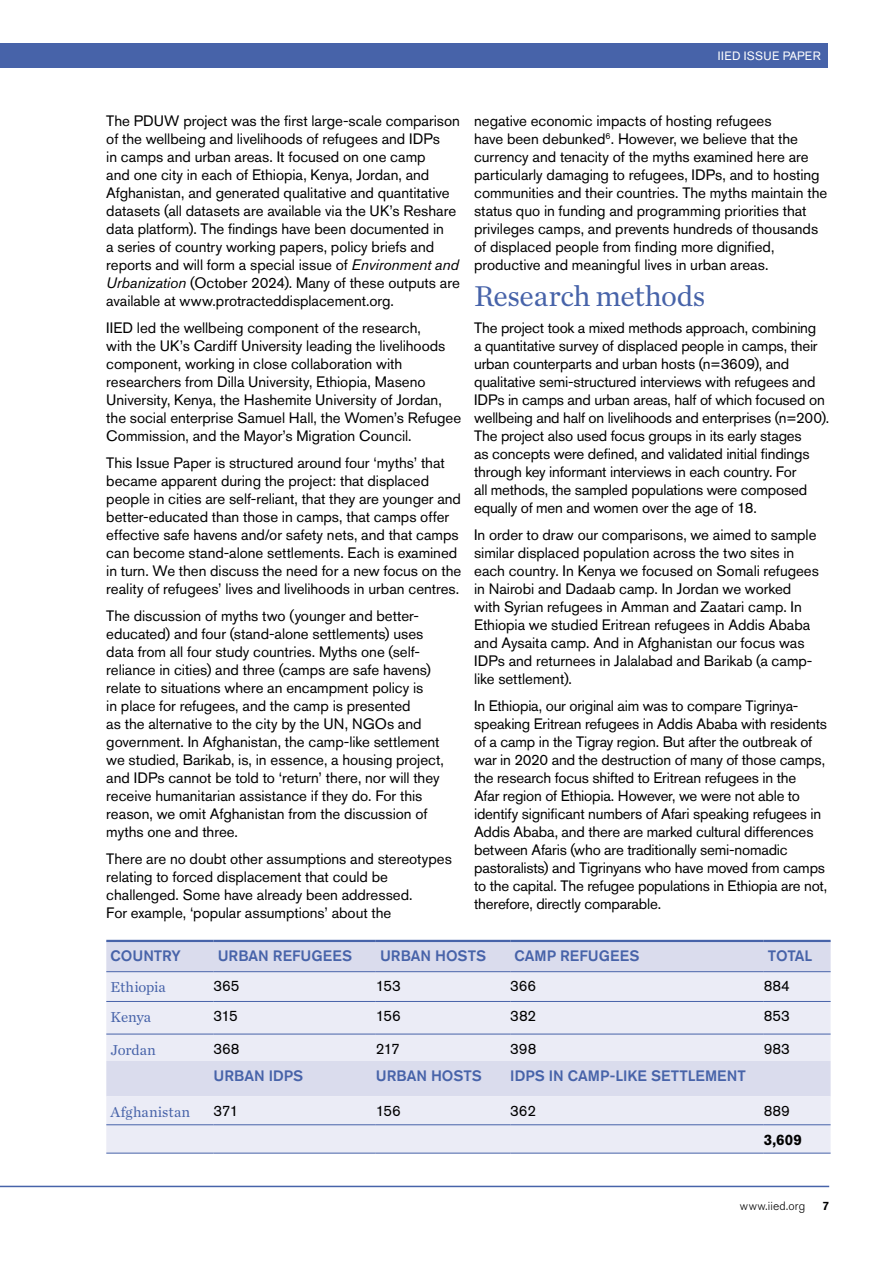
<style>
.page{position:relative;width:893px;height:1263px;background:#fff}
.page>*{position:absolute;margin:0;border:0;box-sizing:border-box;transform-origin:0 0}
.IIED_IP_Subheading{font:30px "Chronicle Text G1";letter-spacing:-.015em;color:#4763a9}
.IIED_IP_Body_copy{font:15px/18px "Akzidenz Grotesk BE";letter-spacing:-.005em;color:#000}
.IIED_IP_table_column_heading{font:500 15px "Akzidenz Grotesk BE";color:#4763a9}
.IIED_IP_table_body_copy{font:15px "Akzidenz Grotesk BE";letter-spacing:-.005em;color:#000}
.IIED_IP_table_subheading{font:15px "Chronicle Text G1";color:#4763a9}
.IIED_IP_table_body_copy-2{font:700 15px "Akzidenz Grotesk BE";color:#000}
.t1{font:12px "Akzidenz Grotesk BE";letter-spacing:.02em;color:#fff}
.t2{font:300 12px "Akzidenz Grotesk BE";letter-spacing:.015em;color:#000}
.t3{font:500 12px "Akzidenz Grotesk BE";color:#000}
.s1{font-style:italic}
</style>
<div class="page">
<div style="left:0;top:43px;width:828px;height:24px;background:#4763a9"></div>
<hr style="left:0;top:1186px;width:829px;height:1px;background:#4763a9">
<div style="left:106px;top:942px;width:725px;height:29px;background:#dadced"></div>
<svg style="left:106px;top:972px;width:725px;height:181px;fill:#ebecf6"></svg>
<hr style="left:106px;top:940px;width:107px;height:2px;background:#4763a9">
<hr style="left:213px;top:940px;width:163px;height:2px;background:#4763a9">
<hr style="left:376px;top:940px;width:134px;height:2px;background:#4763a9">
<hr style="left:510px;top:940px;width:254px;height:2px;background:#4763a9">
<hr style="left:764px;top:940px;width:67px;height:2px;background:#4763a9">
<hr style="left:106px;top:971px;width:107px;height:1px;background:#4763a9">
<hr style="left:213px;top:971px;width:163px;height:1px;background:#4763a9">
<hr style="left:376px;top:971px;width:134px;height:1px;background:#4763a9">
<hr style="left:510px;top:971px;width:254px;height:1px;background:#4763a9">
<hr style="left:764px;top:971px;width:67px;height:1px;background:#4763a9">
<hr style="left:106px;top:1001px;width:107px;height:1px;background:#4763a9">
<hr style="left:213px;top:1001px;width:163px;height:1px;background:#4763a9">
<hr style="left:106px;top:1124px;width:107px;height:1px;background:#4763a9">
<hr style="left:213px;top:1124px;width:163px;height:1px;background:#4763a9">
<hr style="left:106px;top:1034px;width:107px;height:1px;background:#4763a9">
<hr style="left:213px;top:1034px;width:163px;height:1px;background:#4763a9">
<hr style="left:106px;top:1153px;width:107px;height:1px;background:#4763a9">
<hr style="left:213px;top:1153px;width:163px;height:1px;background:#4763a9">
<hr style="left:376px;top:1001px;width:134px;height:1px;background:#4763a9">
<hr style="left:510px;top:1001px;width:254px;height:1px;background:#4763a9">
<hr style="left:764px;top:1001px;width:67px;height:1px;background:#4763a9">
<hr style="left:376px;top:1034px;width:134px;height:1px;background:#4763a9">
<hr style="left:510px;top:1034px;width:254px;height:1px;background:#4763a9">
<hr style="left:764px;top:1034px;width:67px;height:1px;background:#4763a9">
<hr style="left:376px;top:1124px;width:134px;height:1px;background:#4763a9">
<hr style="left:510px;top:1124px;width:254px;height:1px;background:#4763a9">
<hr style="left:764px;top:1124px;width:67px;height:1px;background:#4763a9">
<hr style="left:376px;top:1153px;width:134px;height:1px;background:#4763a9">
<hr style="left:510px;top:1153px;width:254px;height:1px;background:#4763a9">
<hr style="left:764px;top:1153px;width:67px;height:1px;background:#4763a9">
<p class="t1" style="left:718px;top:48px;width:104px">IIED ISSUE PAPER</p>
<p class="IIED_IP_Body_copy" style="left:106px;top:112px;width:355px">The PDUW project was the first large-scale comparison of the wellbeing and livelihoods of refugees and IDPs<br>in camps and urban areas. It focused on one camp<br>and one city in each of Ethiopia, Kenya, Jordan, and Afghanistan, and generated qualitative and quantitative datasets (all datasets are available via the UK’s Reshare data platform). The findings have been documented in<br>a series of country working papers, policy briefs and reports and will form a special issue of <span class="s1">Environment and Urbanization</span> (October 2024). Many of these outputs are available at www.protracteddisplacement.org.</p>
<p class="IIED_IP_Body_copy" style="left:106px;top:319px;width:356px">IIED led the wellbeing component of the research,<br>with the UK’s Cardiff University leading the livelihoods component, working in close collaboration with researchers from Dilla University, Ethiopia, Maseno University, Kenya, the Hashemite University of Jordan, the social enterprise Samuel Hall, the Women’s Refugee Commission, and the Mayor’s Migration Council.</p>
<p class="IIED_IP_Body_copy" style="left:106px;top:454px;width:357px">This Issue Paper is structured around four ‘myths’ that became apparent during the project: that displaced people in cities are self-reliant, that they are younger and better-educated than those in camps, that camps offer effective safe havens and/or safety nets, and that camps can become stand-alone settlements. Each is examined in turn. We then discuss the need for a new focus on the reality of refugees’ lives and livelihoods in urban centres.</p>
<p class="IIED_IP_Body_copy" style="left:106px;top:607px;width:339px">The discussion of myths two (younger and better&shy;educated) and four (stand-alone settlements) uses data from all four study countries. Myths one (self&shy;reliance in cities) and three (camps are safe havens) relate to situations where an encampment policy is<br>in place for refugees, and the camp is presented<br>as the alternative to the city by the UN, NGOs and government. In Afghanistan, the camp-like settlement we studied, Barikab, is, in essence, a housing project, and IDPs cannot be told to ‘return’ there, nor will they receive humanitarian assistance if they do. For this reason, we omit Afghanistan from the discussion of myths one and three.</p>
<p class="IIED_IP_Body_copy" style="left:106px;top:850px;width:347px">There are no doubt other assumptions and stereotypes relating to forced displacement that could be challenged. Some have already been addressed.<br>For example, ‘popular assumptions’ about the</p>
<p class="IIED_IP_Body_copy" style="left:474px;top:112px;width:355px">negative economic impacts of hosting refugees<br>have been debunked<sup>6</sup>. However, we believe that the currency and tenacity of the myths examined here are particularly damaging to refugees, IDPs, and to hosting communities and their countries. The myths maintain the status quo in funding and programming priorities that privileges camps, and prevents hundreds of thousands of displaced people from finding more dignified, productive and meaningful lives in urban areas.</p>
<h3 class="IIED_IP_Subheading" style="left:474px;top:273px;width:233px">Research methods</h3>
<p class="IIED_IP_Body_copy" style="left:474px;top:319px;width:357px">The project took a mixed methods approach, combining<br>a quantitative survey of displaced people in camps, their urban counterparts and urban hosts (n=3609), and qualitative semi-structured interviews with refugees and IDPs in camps and urban areas, half of which focused on wellbeing and half on livelihoods and enterprises (n=200).<br>The project also used focus groups in its early stages<br>as concepts were defined, and validated initial findings through key informant interviews in each country. For<br>all methods, the sampled populations were composed equally of men and women over the age of 18.</p>
<p class="IIED_IP_Body_copy" style="left:474px;top:526px;width:346px">In order to draw our comparisons, we aimed to sample similar displaced population across the two sites in each country. In Kenya we focused on Somali refugees in Nairobi and Dadaab camp. In Jordan we worked with Syrian refugees in Amman and Zaatari camp. In Ethiopia we studied Eritrean refugees in Addis Ababa and Aysaita camp. And in Afghanistan our focus was IDPs and returnees in Jalalabad and Barikab (a camp&shy;like settlement).</p>
<p class="IIED_IP_Body_copy" style="left:474px;top:697px;width:355px">In Ethiopia, our original aim was to compare Tigrinya&shy;speaking Eritrean refugees in Addis Ababa with residents of a camp in the Tigray region. But after the outbreak of war in 2020 and the destruction of many of those camps, the research focus shifted to Eritrean refugees in the<br>Afar region of Ethiopia. However, we were not able to identify significant numbers of Afari speaking refugees in Addis Ababa, and there are marked cultural differences between Afaris (who are traditionally semi-nomadic pastoralists) and Tigrinyans who have moved from camps to the capital. The refugee populations in Ethiopia are not, therefore, directly comparable.</p>
<p class="IIED_IP_table_column_heading" style="left:111px;top:946px;width:72px">COUNTRY</p>
<p class="IIED_IP_table_column_heading" style="left:218px;top:946px;width:136px">URBAN REFUGEES</p>
<p class="IIED_IP_table_column_heading" style="left:380px;top:946px;width:108px">URBAN HOSTS</p>
<p class="IIED_IP_table_column_heading" style="left:514px;top:946px;width:126px">CAMP REFUGEES</p>
<p class="IIED_IP_table_column_heading" style="left:768px;top:946px;width:46px">TOTAL</p>
<p class="IIED_IP_table_subheading" style="left:111px;top:976px;width:57px">Ethiopia</p>
<p class="IIED_IP_table_body_copy" style="left:213px;top:977px;width:28px">365</p>
<p class="IIED_IP_table_body_copy" style="left:376px;top:977px;width:27px">153</p>
<p class="IIED_IP_table_body_copy" style="left:510px;top:977px;width:28px">366</p>
<p class="IIED_IP_table_body_copy" style="left:764px;top:977px;width:28px">884</p>
<p class="IIED_IP_table_subheading" style="left:111px;top:1006px;width:42px">Kenya</p>
<p class="IIED_IP_table_body_copy" style="left:213px;top:1007px;width:26px">315</p>
<p class="IIED_IP_table_body_copy" style="left:376px;top:1007px;width:27px">156</p>
<p class="IIED_IP_table_body_copy" style="left:510px;top:1007px;width:28px">382</p>
<p class="IIED_IP_table_body_copy" style="left:764px;top:1007px;width:28px">853</p>
<p class="IIED_IP_table_subheading" style="left:111px;top:1038px;width:47px">Jordan</p>
<p class="IIED_IP_table_body_copy" style="left:213px;top:1040px;width:28px">368</p>
<p class="IIED_IP_table_body_copy" style="left:376px;top:1040px;width:26px">217</p>
<p class="IIED_IP_table_body_copy" style="left:510px;top:1040px;width:28px">398</p>
<p class="IIED_IP_table_body_copy" style="left:764px;top:1040px;width:28px">983</p>
<p class="IIED_IP_table_column_heading" style="left:213px;top:1066px;width:91px">URBAN IDPS</p>
<p class="IIED_IP_table_column_heading" style="left:376px;top:1066px;width:108px">URBAN HOSTS</p>
<p class="IIED_IP_table_column_heading" style="left:510px;top:1066px;width:237px">IDPS IN CAMP-LIKE SETTLEMENT</p>
<p class="IIED_IP_table_subheading" style="left:111px;top:1100px;width:81px">Afghanistan</p>
<p class="IIED_IP_table_body_copy" style="left:213px;top:1102px;width:27px">371</p>
<p class="IIED_IP_table_body_copy" style="left:376px;top:1102px;width:27px">156</p>
<p class="IIED_IP_table_body_copy" style="left:510px;top:1102px;width:27px">362</p>
<p class="IIED_IP_table_body_copy" style="left:764px;top:1102px;width:28px">889</p>
<p class="IIED_IP_table_body_copy-2" style="left:764px;top:1130px;width:40px">3,609</p>
<p class="t2" style="left:740px;top:1199px;width:67px">www.iied.org</p>
<p class="t3" style="left:822px;top:1199px;width:8px">7</p>
</div>
